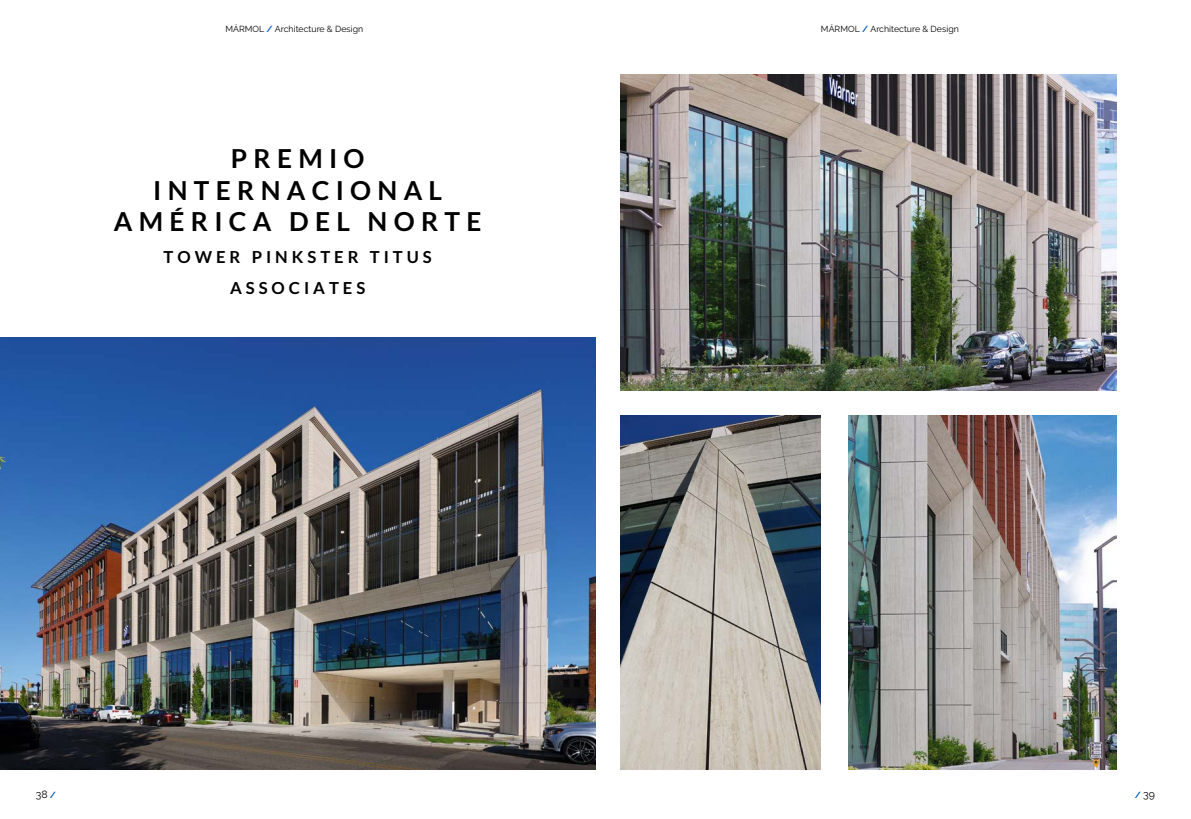
<style>
.page{position:relative;width:1191px;height:819px;background:#fff}
.page>*{position:absolute;margin:0;border:0;box-sizing:border-box;transform-origin:0 0}
.t1{font:700 26.25px/31.5px "Lato";letter-spacing:.24em;color:#000;text-align:center}
.t2{font:700 16.62px/31.5px "Lato";letter-spacing:.24em;color:#000;text-align:center}
.t3{font:10.5px "Raleway";color:#000}
.t4{font:8.75px "Raleway";letter-spacing:.005em;color:#000}
.s1{font-weight:700;color:#005cb9}
.s2{font-weight:700;font-size:8.75px;color:#005cb9}
</style>
<div class="page">
<img style="left:0;top:337px;width:595px;height:432px">
<img style="left:620px;top:415px;width:200px;height:354px">
<img style="left:620px;top:74px;width:496px;height:316px">
<img style="left:848px;top:415px;width:268px;height:354px">
<p class="t4" style="left:225px;top:23px;width:139px">MÁRMOL <span class="s1">/</span> Architecture &amp; Design</p>
<h1 class="t1" style="left:114px;top:142px;width:369px">PREMIO<br>INTERNACIONAL<br>AMÉRICA DEL NORTE</h1>
<h2 class="t2" style="left:164px;top:240px;width:270px">TOWER PINKSTER TITUS<br>ASSOCIATES</h2>
<p class="t4" style="left:821px;top:23px;width:139px">MÁRMOL <span class="s1">/</span> Architecture &amp; Design</p>
<p class="t3" style="left:36px;top:788px;width:22px">38 <span class="s2">/</span></p>
<p class="t3" style="left:1135px;top:788px;width:22px"><span class="s2">/</span> 39</p>
</div>
